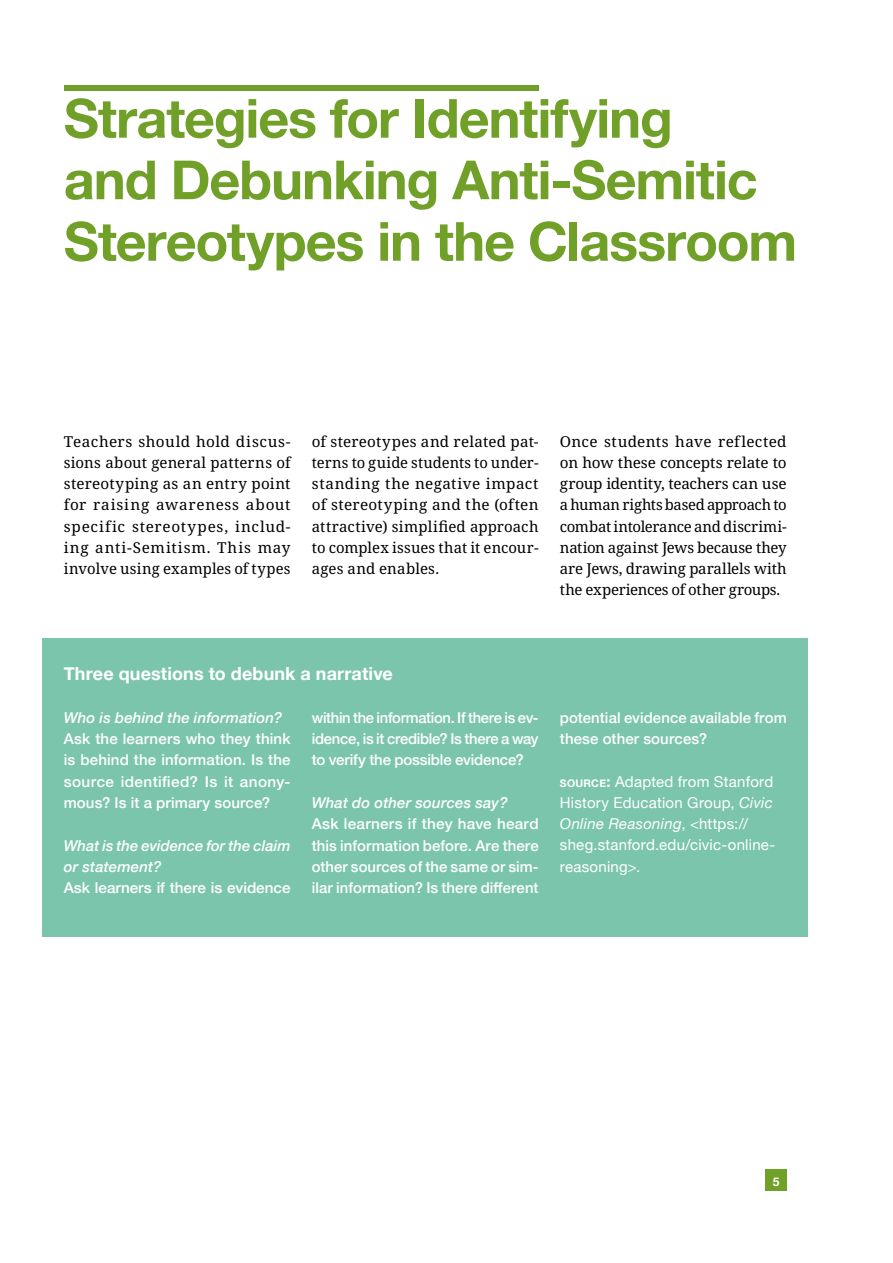
<style>
.page{position:relative;width:893px;height:1263px;background:#fff}
.page>*{position:absolute;margin:0;border:0;box-sizing:border-box;transform-origin:0 0}
.t1{font:700 54px/61.5px "Helvetica Neue";letter-spacing:-.02em;color:#71a029}
.t2{font:700 18px "Helvetica Neue";letter-spacing:.005em;color:#fff}
.t3{font:15px/21.3px "Noto Serif";letter-spacing:.005em;color:#000;text-align:justify}
.t4{font:500 15px/21.3px "Helvetica Neue";letter-spacing:.005em;color:#fff;text-align:justify}
.t5{font:15px/21.3px "Helvetica Neue";letter-spacing:.015em;color:#fff}
.t6{font:italic 500 15px/21.3px "Helvetica Neue";letter-spacing:.005em;color:#fff}
.t7{font:700 12px "Helvetica Neue";color:#fff}
.s1{font-weight:700;font-size:10.5px}
.s2{font-weight:700}
.s3{font-style:italic}
</style>
<div class="page">
<div style="left:765px;top:1169px;width:22px;height:22px;background:#71a029"></div>
<div style="left:64px;top:85px;width:475px;height:5px;background:#71a029"></div>
<div style="left:43px;top:681px;width:765px;height:255px;background:#7cc5ad"></div>
<div style="left:43px;top:638px;width:765px;height:47px;background:#7cc5ad"></div>
<h1 class="t1" style="left:64px;top:89px;width:735px">Strategies for Identifying<br>and Debunking Anti-Semitic<br>Stereotypes in the Classroom</h1>
<p class="t3" style="left:64px;top:431px;width:228px">Teachers should hold discus&shy;sions about general patterns of stereotyping as an entry point for raising awareness about specific stereotypes, includ&shy;ing anti-Semitism. This may involve using examples of types</p>
<p class="t3" style="left:312px;top:431px;width:228px">of stereotypes and related pat&shy;terns to guide students to under&shy;standing the negative impact of stereotyping and the (often attractive) simplified approach to complex issues that it encour&shy;ages and enables.</p>
<p class="t3" style="left:560px;top:431px;width:228px">Once students have reflected on how these concepts relate to group identity, teachers can use a human rights based approach to combat intolerance and discrimi&shy;nation against Jews because they are Jews, drawing parallels with the experiences of other groups.</p>
<p class="t2" style="left:64px;top:660px;width:331px">Three questions to debunk a narrative</p>
<p class="t6" style="left:64px;top:706px;width:220px">Who is behind the information?</p>
<p class="t4" style="left:64px;top:727px;width:228px">Ask the learners who they think is behind the information. Is the source identified? Is it anony&shy;mous? Is it a primary source?</p>
<p class="t6" style="left:64px;top:833px;width:228px">What is the evidence for the claim or statement?</p>
<p class="t4" style="left:64px;top:876px;width:228px">Ask learners if there is evidence</p>
<p class="t4" style="left:312px;top:706px;width:228px">within the information. If there is ev&shy;idence, is it credible? Is there a way to verify the possible evidence?</p>
<p class="t6" style="left:312px;top:791px;width:197px">What do other sources say?</p>
<p class="t4" style="left:312px;top:812px;width:228px">Ask learners if they have heard this information before. Are there other sources of the same or sim&shy;ilar information? Is there different</p>
<p class="t4" style="left:560px;top:706px;width:228px">potential evidence available from these other sources?</p>
<p class="t5" style="left:560px;top:771px;width:217px"><span class="s1">SOURCE</span><span class="s2">:</span> Adapted from Stanford<br>History Education Group, <span class="s3">Civic<br>Online Reasoning</span>, &lt;https:// sheg.stanford.edu/civic-online&shy;reasoning&gt;.</p>
<p class="t7" style="left:773px;top:1172px;width:8px">5</p>
</div>
